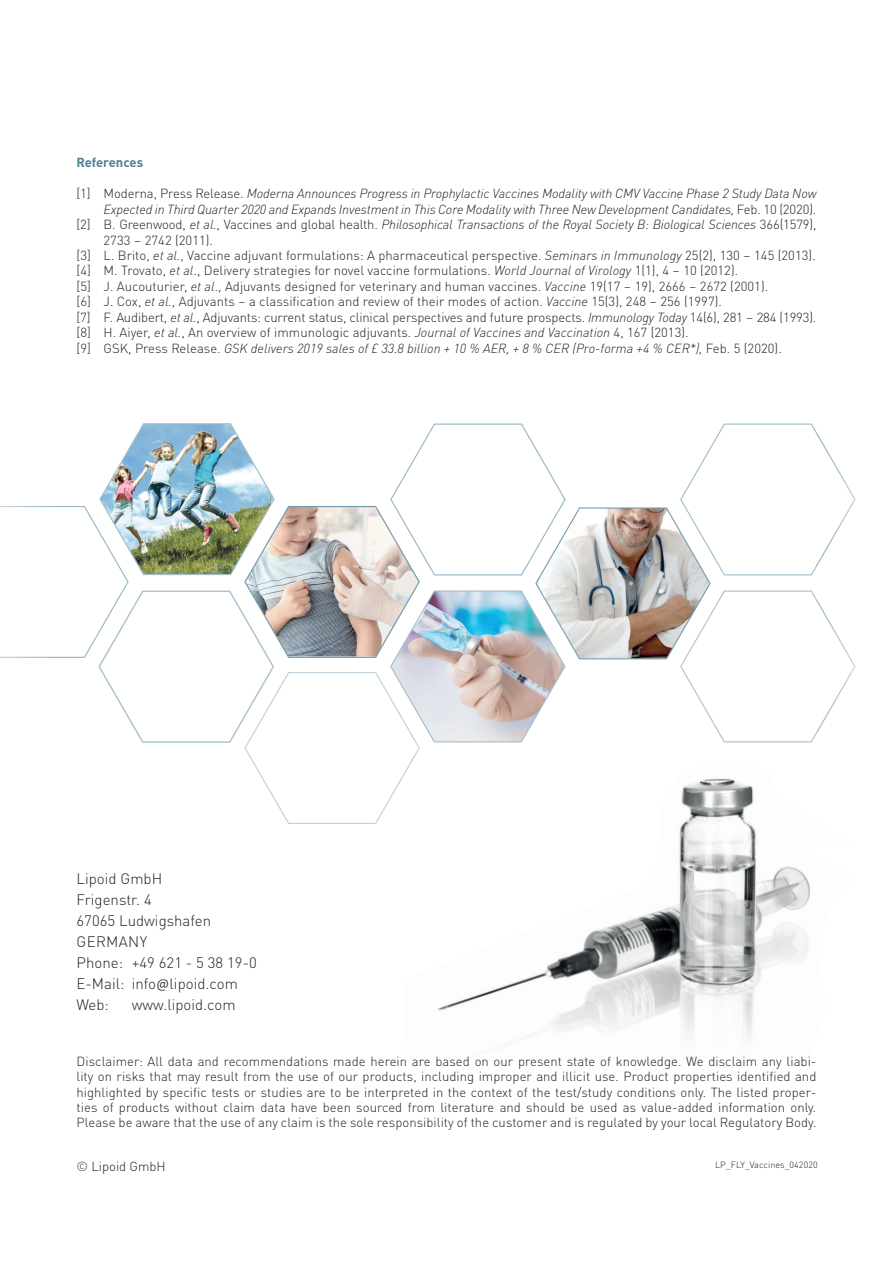
<style>
.page{position:relative;width:893px;height:1263px;background:#fff}
.page>*{position:absolute;margin:0;border:0;box-sizing:border-box;transform-origin:0 0}
.t1{font:300 15px/21px "DINOT";color:#231f20}
.t2{font:300 13.05px/15.5px "DINOT";letter-spacing:.005em;color:#231f20;text-align:justify}
.t3{font:italic 300 13.05px "DINOT";letter-spacing:-.01em;color:#231f20}
.t4{font:700 13.05px "DINOT";color:#518093}
.t5{font:300 9px "DINOT";letter-spacing:.01em;color:#231f20}
.s1{font-style:normal}
.s2{font-style:italic}
.s3{font-family:"Calibri"}
</style>
<div class="page">
<svg style="left:0;top:423px;width:856px;height:401px"></svg>
<img style="left:405px;top:765px;width:451px;height:276px">
<p class="t4" style="left:77px;top:152px;width:68px">References</p>
<p class="t3" style="left:77px;top:184px;width:741px"><span class="s1">[1] Moderna, Press Release.</span> Moderna Announces Progress in Prophylactic Vaccines Modality with CMV Vaccine Phase 2 Study Data Now</p>
<p class="t3" style="left:104px;top:199px;width:714px">Expected in Third Quarter 2020 and Expands Investment in This Core Modality with Three New Development Candidates, <span class="s1">Feb. 10 (2020).</span></p>
<p class="t3" style="left:77px;top:215px;width:741px"><span class="s1">[2] B. Greenwood,</span> et al.<span class="s1">, Vaccines and global health.</span> Philosophical Transactions of the Royal Society B: Biological Sciences <span class="s1">366(1579),</span></p>
<p class="t2" style="left:104px;top:231px;width:111px">2733 – 2742 (2011).</p>
<p class="t2" style="left:77px;top:247px;width:741px">[3] L. Brito, <span class="s2">et al.</span>, Vaccine adjuvant formulations: A pharmaceutical perspective. <span class="s2">Seminars in Immunology</span> 25(2), 130 – 145 (2013).</p>
<p class="t2" style="left:77px;top:262px;width:663px">[4] M. Trovato, <span class="s2">et al</span>., Delivery strategies for novel vaccine formulations. <span class="s2">World Journal of Virology</span> 1(1), 4 – 10 (2012).</p>
<p class="t2" style="left:77px;top:277px;width:693px">[5] J. Aucouturier, <span class="s2">et al</span>., Adjuvants designed for veterinary and human vaccines. <span class="s2">Vaccine</span> 19(17 – 19), 2666 – 2672 (2001).</p>
<p class="t2" style="left:77px;top:293px;width:647px">[6] J. Cox, <span class="s2">et al.</span>, Adjuvants – a classification and review of their modes of action. <span class="s2">Vaccine</span> 15(3), 248 – 256 (1997).</p>
<p class="t2" style="left:77px;top:308px;width:741px">[7] F. Audibert, <span class="s2">et al.</span>, Adjuvants: current status, clinical perspectives and future prospects. <span class="s2">Immunology Today</span> 14(6), 281 – 284 (1993).</p>
<p class="t2" style="left:77px;top:324px;width:614px">[8] H. Aiyer, <span class="s2">et al.</span>, An overview of immunologic adjuvants. <span class="s2">Journal of Vaccines and Vaccination</span> 4, 167 (2013).</p>
<p class="t3" style="left:77px;top:338px;width:707px"><span class="s1">[9] GSK, Press Release.</span> GSK delivers 2019 sales of £ 33.8 billion + 10 % AER, + 8 % CER (Pro-forma +4 % CER*), <span class="s1">Feb. 5 (2020).</span></p>
<p class="t1" style="left:77px;top:867px;width:182px">Lipoid GmbH<br>Frigenstr. 4<br>67065 Ludwigshafen<br>GERMANY<br>Phone: +49 621 - 5 38 19-0<br>E-Mail: info<span class="s3">@</span>lipoid.com<br>Web:</p>
<p class="t1" style="left:132px;top:993px;width:105px">www.lipoid.com</p>
<p class="t2" style="left:77px;top:1052px;width:741px">Disclaimer: All data and recommendations made herein are based on our present state of knowledge. We disclaim any liabi&shy;lity on risks that may result from the use of our products, including improper and illicit use. Product properties identified and highlighted by specific tests or studies are to be interpreted in the context of the test/study conditions only. The listed proper&shy;ties of products without claim data have been sourced from literature and should be used as value-added information only.<br>Please be aware that the use of any claim is the sole responsibility of the customer and is regulated by your local Regulatory Body.</p>
<p class="t2" style="left:77px;top:1157px;width:91px">© Lipoid GmbH</p>
<p class="t5" style="left:715px;top:1158px;width:104px">LP_FLY_Vaccines_042020</p>
</div>
